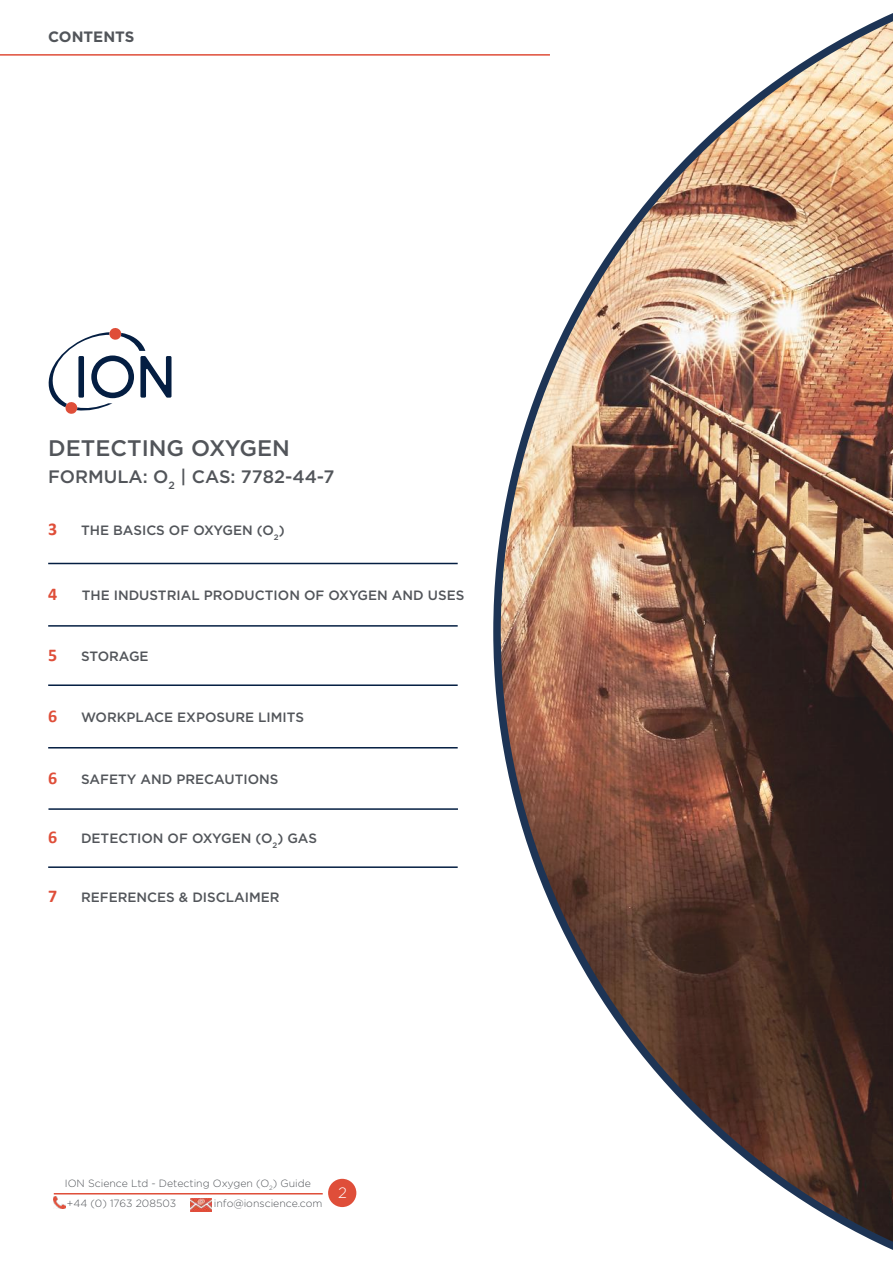
<style>
.page{position:relative;width:893px;height:1263px;background:#fff}
.page>*{position:absolute;margin:0;border:0;box-sizing:border-box;transform-origin:0 0}
.t1{font:500 22.5px "Gotham";color:#52555a}
.t2{font:500 18px "Gotham";color:#52555a}
.t3{font:700 18px "Calibri";color:#df4e39}
.t4{font:700 15px "Gotham";color:#52555a}
.t5{font:300 15px "Gotham";color:#fff}
.t6{font:500 13.5px "Gotham";color:#52555a}
.t7{font:300 10.5px/19.5px "Gotham";color:#52555a}
</style>
<div class="page">
<svg style="left:48px;top:328px;width:123px;height:86px"></svg>
<hr style="left:48px;top:684px;width:410px;height:2px;background:#041e42">
<hr style="left:48px;top:563px;width:410px;height:1px;background:#041e42">
<hr style="left:48px;top:625px;width:410px;height:2px;background:#041e42">
<hr style="left:48px;top:747px;width:410px;height:1px;background:#041e42">
<img style="left:493px;top:13px;width:400px;height:1237px">
<hr style="left:0;top:54px;width:550px;height:2px;background:#df4e39">
<hr style="left:54px;top:1193px;width:269px;height:1px;background:#df4e39">
<svg style="left:54px;top:1197px;width:11px;height:11px"></svg>
<img style="left:191px;top:1198px;width:20px;height:13px">
<div style="left:328px;top:1179px;width:28px;height:28px;background:#df4e39;border-radius:50%"></div>
<hr style="left:48px;top:866px;width:410px;height:2px;background:#041e42">
<hr style="left:48px;top:808px;width:410px;height:2px;background:#041e42">
<p class="t4" style="left:48px;top:27px;width:88px">CONTENTS</p>
<h1 class="t1" style="left:48px;top:433px;width:243px">DETECTING OXYGEN</h1>
<h2 class="t2" style="left:48px;top:465px;width:288px">FORMULA: O<sub>2</sub> | CAS: 7782-44-7</h2>
<h2 class="t3" style="left:48px;top:516px;width:11px">3</h2>
<p class="t6" style="left:81px;top:522px;width:205px">THE BASICS OF OXYGEN (O<sub>2</sub>)</p>
<h2 class="t3" style="left:48px;top:581px;width:11px">4</h2>
<p class="t6" style="left:82px;top:586px;width:384px">THE INDUSTRIAL PRODUCTION OF OXYGEN AND USES</p>
<h2 class="t3" style="left:48px;top:642px;width:11px">5</h2>
<p class="t6" style="left:81px;top:648px;width:69px">STORAGE</p>
<h2 class="t3" style="left:48px;top:704px;width:11px">6</h2>
<p class="t6" style="left:81px;top:709px;width:224px">WORKPLACE EXPOSURE LIMITS</p>
<h2 class="t3" style="left:48px;top:765px;width:11px">6</h2>
<p class="t6" style="left:81px;top:770px;width:199px">SAFETY AND PRECAUTIONS</p>
<h2 class="t3" style="left:48px;top:824px;width:11px">6</h2>
<p class="t6" style="left:81px;top:829px;width:237px">DETECTION OF OXYGEN (O<sub>2</sub>) GAS</p>
<h2 class="t3" style="left:48px;top:884px;width:11px">7</h2>
<p class="t6" style="left:81px;top:889px;width:200px">REFERENCES &amp; DISCLAIMER</p>
<p class="t7" style="left:65px;top:1173px;width:248px">ION Science Ltd - Detecting Oxygen (O<sub>2</sub>) Guide +44 (0) 1763 208503</p>
<p class="t7" style="left:214px;top:1193px;width:110px">info@ionscience.com</p>
<p class="t5" style="left:338px;top:1183px;width:10px">2</p>
</div>
